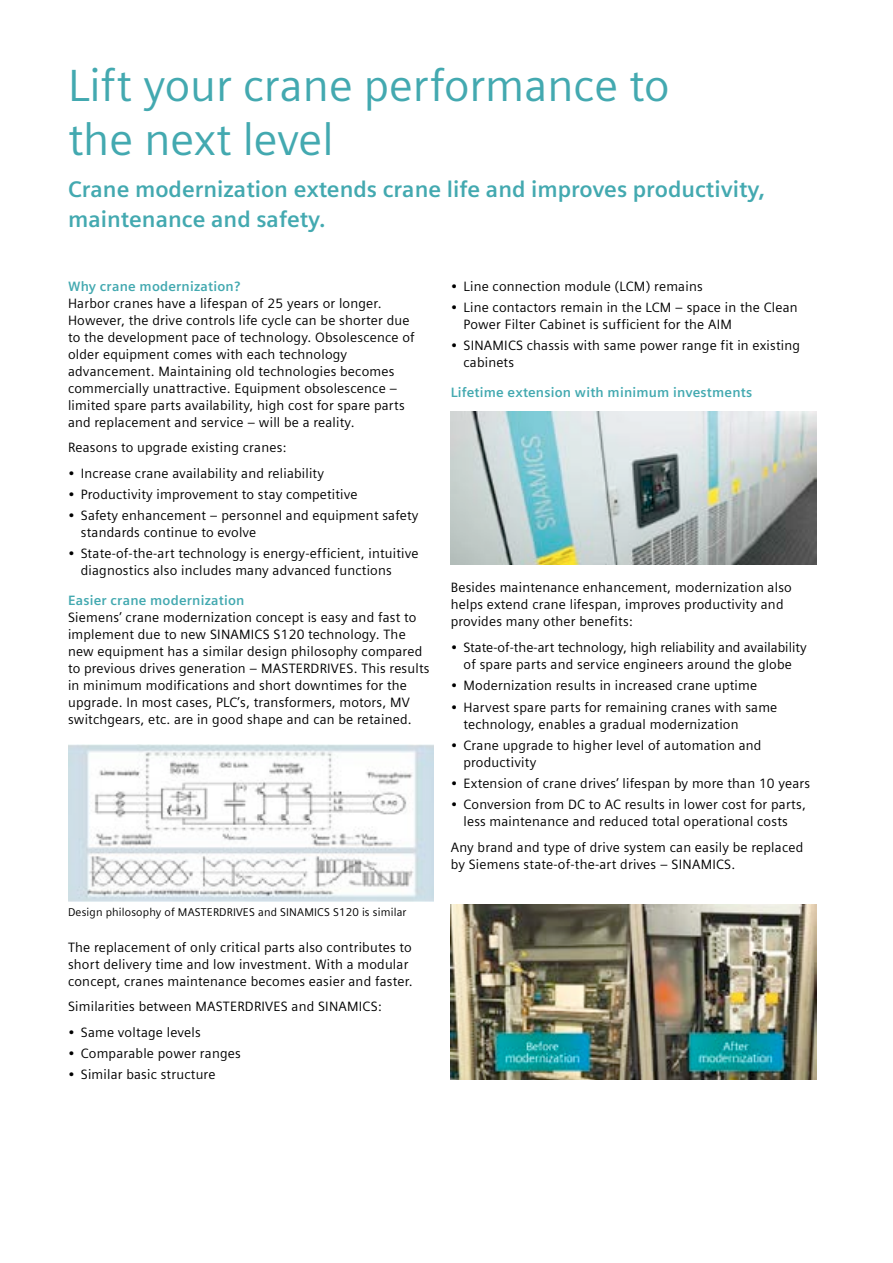
<style>
.page{position:relative;width:893px;height:1263px;background:#fff}
.page>*{position:absolute;margin:0;border:0;box-sizing:border-box;transform-origin:0 0}
.t1{font:45px/54px "Siemens Sans Global";color:#43a9b0}
.t2{font:700 22.5px/29.2px "Siemens Sans Global";color:#43a9b0}
.t3{font:13.5px/17px "Siemens Sans Global";letter-spacing:.015em;color:#000}
.t4{font:700 13.5px "Siemens Sans Global";letter-spacing:.015em;color:#43a9b0}
.t5{font:11.25px "Siemens Sans Global";letter-spacing:.015em;color:#000}
</style>
<div class="page">
<img style="left:451px;top:412px;width:365px;height:153px">
<img style="left:451px;top:905px;width:365px;height:174px">
<img style="left:68px;top:745px;width:366px;height:156px">
<h1 class="t1" style="left:68px;top:60px;width:603px">Lift your crane performance to the next level</h1>
<h2 class="t2" style="left:68px;top:175px;width:698px">Crane modernization extends crane life and improves productivity, maintenance and safety.</h2>
<p class="t4" style="left:68px;top:278px;width:174px">Why crane modernization?</p>
<p class="t3" style="left:68px;top:295px;width:348px">Harbor cranes have a lifespan of 25 years or longer.<br>However, the drive controls life cycle can be shorter due to the development pace of technology. Obsolescence of older equipment comes with each technology advancement. Maintaining old technologies becomes commercially unattractive. Equipment obsolescence – limited spare parts availability, high cost for spare parts and replacement and service – will be a reality.</p>
<p class="t3" style="left:68px;top:440px;width:220px">Reasons to upgrade existing cranes:</p>
<p class="t3" style="left:68px;top:465px;width:258px">• Increase crane availability and reliability</p>
<p class="t3" style="left:68px;top:486px;width:291px">• Productivity improvement to stay competitive</p>
<p class="t3" style="left:81px;top:508px;width:339px;text-indent:-13px">• Safety enhancement – personnel and equipment safety standards continue to evolve</p>
<p class="t3" style="left:81px;top:546px;width:339px;text-indent:-13px">• State-of-the-art technology is energy-efficient, intuitive diagnostics also includes many advanced functions</p>
<p class="t4" style="left:68px;top:593px;width:178px">Easier crane modernization</p>
<p class="t3" style="left:68px;top:610px;width:363px">Siemens’ crane modernization concept is easy and fast to implement due to new SINAMICS S120 technology. The new equipment has a similar design philosophy compared to previous drives generation – MASTERDRIVES. This results in minimum modifications and short downtimes for the upgrade. In most cases, PLC’s, transformers, motors, MV switchgears, etc. are in good shape and can be retained.</p>
<p class="t5" style="left:68px;top:904px;width:340px">Design philosophy of MASTERDRIVES and SINAMICS S120 is similar</p>
<p class="t3" style="left:68px;top:939px;width:346px">The replacement of only critical parts also contributes to short delivery time and low investment. With a modular concept, cranes maintenance becomes easier and faster.</p>
<p class="t3" style="left:68px;top:998px;width:315px">Similarities between MASTERDRIVES and SINAMICS:</p>
<p class="t3" style="left:68px;top:1024px;width:134px">• Same voltage levels</p>
<p class="t3" style="left:68px;top:1045px;width:174px">• Comparable power ranges</p>
<p class="t3" style="left:68px;top:1066px;width:149px">• Similar basic structure</p>
<p class="t3" style="left:451px;top:278px;width:253px">• Line connection module (LCM) remains</p>
<p class="t3" style="left:463px;top:299px;width:336px;text-indent:-13px">• Line contactors remain in the LCM – space in the Clean<br>Power Filter Cabinet is sufficient for the AIM</p>
<p class="t3" style="left:463px;top:337px;width:338px;text-indent:-13px">• SINAMICS chassis with same power range fit in existing cabinets</p>
<p class="t4" style="left:451px;top:384px;width:303px">Lifetime extension with minimum investments</p>
<p class="t3" style="left:451px;top:580px;width:343px">Besides maintenance enhancement, modernization also helps extend crane lifespan, improves productivity and provides many other benefits:</p>
<p class="t3" style="left:451px;top:639px;width:357px;text-align:center">• State-of-the-art technology, high reliability and availability of spare parts and service engineers around the globe</p>
<p class="t3" style="left:451px;top:678px;width:308px">• Modernization results in increased crane uptime</p>
<p class="t3" style="left:463px;top:699px;width:315px;text-indent:-13px">• Harvest spare parts for remaining cranes with same technology, enables a gradual modernization</p>
<p class="t3" style="left:463px;top:737px;width:299px;text-indent:-13px">• Crane upgrade to higher level of automation and productivity</p>
<p class="t3" style="left:451px;top:775px;width:361px">• Extension of crane drives’ lifespan by more than 10 years</p>
<p class="t3" style="left:451px;top:797px;width:357px;text-align:center">• Conversion from DC to AC results in lower cost for parts, less maintenance and reduced total operational costs</p>
<p class="t3" style="left:451px;top:839px;width:354px">Any brand and type of drive system can easily be replaced by Siemens state-of-the-art drives – SINAMICS.</p>
</div>
